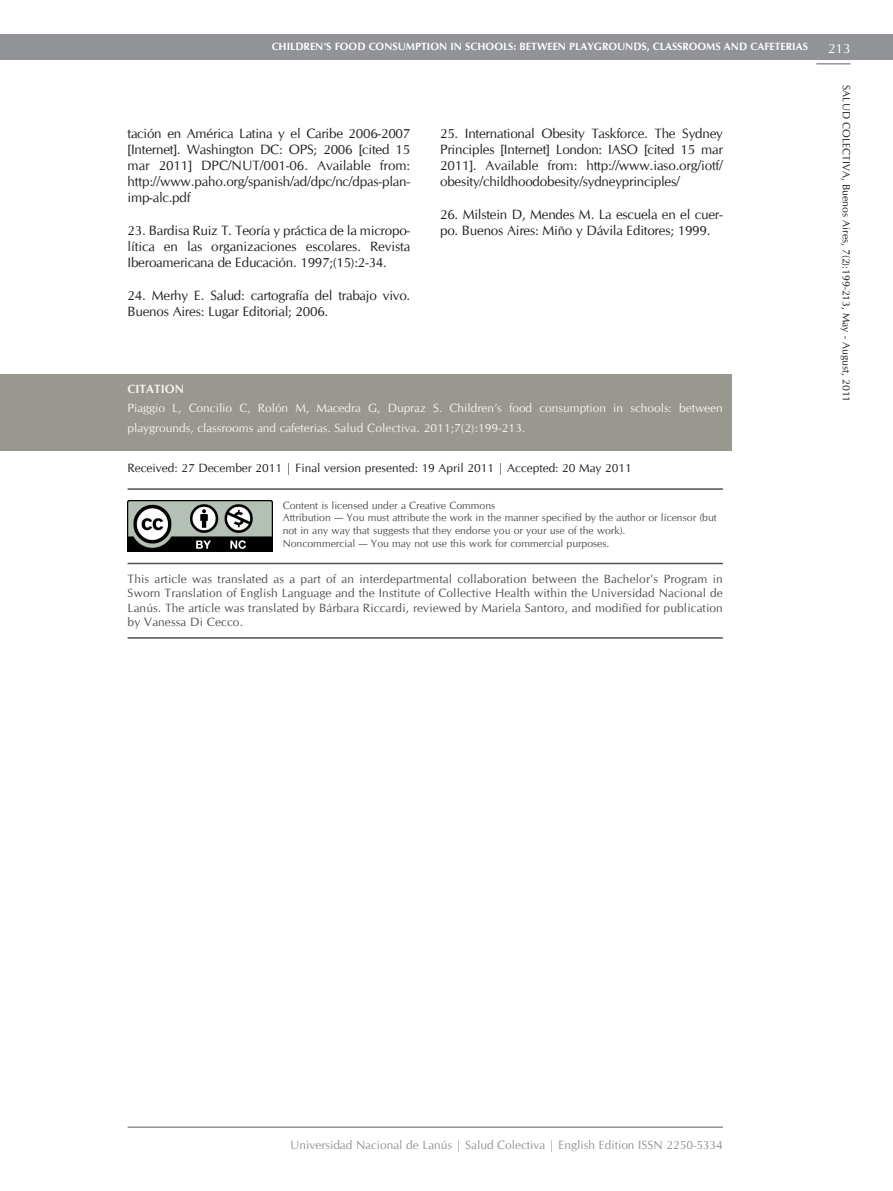
<style>
.page{position:relative;width:893px;height:1191px;background:#fff}
.page>*{position:absolute;margin:0;border:0;box-sizing:border-box;transform-origin:0 0}
.t1{font:13.5px/16.2px "CG Omega";letter-spacing:-.015em;color:#231f20;text-align:justify}
.t2{font:13.5px "CG Omega";color:#fff}
.t3{font:12px/14.4px "CG Omega";letter-spacing:.01em;color:#4e524b;text-align:justify}
.t4{font:12px/19.5px "CG Omega";color:#f5f4ec}
.t5{font:12px "CG Omega";color:#231f20}
.t6{font:12px "CG Omega";color:#919396}
.t7{font:700 12px "CG Omega";color:#f5f4ec}
.t8{font:10.5px/12.6px "CG Omega";color:#4e524b}
.t9{font:700 10.5px "CG Omega";color:#fff}
.t10{font:10.5px "CG Omega";color:#231f20}
</style>
<div class="page">
<div style="left:0;top:373px;width:731px;height:77px;background:#989790"></div>
<div style="left:0;top:34px;width:893px;height:26px;background:#919396"></div>
<hr style="left:816px;top:63px;width:34px;height:2px;background:#919396">
<hr style="left:128px;top:1126px;width:595px;height:2px;background:#919396">
<img style="left:128px;top:500px;width:145px;height:51px">
<hr style="left:128px;top:563px;width:595px;height:1px;background:#4e524b">
<hr style="left:128px;top:637px;width:595px;height:1px;background:#4e524b">
<hr style="left:128px;top:488px;width:595px;height:2px;background:#4e524b">
<p class="t9" style="left:272px;top:40px;width:538px">CHILDREN’S FOOD CONSUMPTION IN SCHOOLS: BETWEEN PLAYGROUNDS, CLASSROOMS AND CAFETERIAS</p>
<p class="t1" style="left:128px;top:125px;width:284px">tación en América Latina y el Caribe 2006-2007 [Internet]. Washington DC: oPS; 2006 [cited 15 mar 2011] DPC/NuT/001-06. Available from: http://www.paho.org/spanish/ad/dpc/nc/dpas-plan&shy;imp-alc.pdf</p>
<p class="t1" style="left:128px;top:222px;width:284px">23. Bardisa ruiz T. Teoría y práctica de la micropo&shy;lítica en las organizaciones escolares. revista Iberoamericana de Educación. 1997;(15):2-34.</p>
<p class="t1" style="left:128px;top:287px;width:284px">24. Merhy E. Salud: cartografía del trabajo vivo.<br>Buenos Aires: Lugar Editorial; 2006.</p>
<p class="t1" style="left:440px;top:125px;width:284px">25. International obesity Taskforce. The Sydney Principles [Internet] London: IASo [cited 15 mar 2011]. Available from: http://www.iaso.org/iotf/ obesity/childhoodobesity/sydneyprinciples/</p>
<p class="t1" style="left:440px;top:206px;width:284px">26. Milstein D, Mendes M. La escuela en el cuer&shy;po. Buenos Aires: Miño y Dávila Editores; 1999.</p>
<p class="t7" style="left:128px;top:381px;width:58px">CITATION</p>
<p class="t4" style="left:128px;top:398px;width:597px">Piaggio L, Concilio C, rolón M, Macedra G, Dupraz S. Children’s food consumption in schools: between playgrounds, classrooms and cafeterias. Salud Colectiva. 2011;7(2):199-213.</p>
<p class="t5" style="left:128px;top:461px;width:506px">received: 27 December 2011 | Final version presented: 19 April 2011 | Accepted: 20 May 2011</p>
<p class="t8" style="left:283px;top:499px;width:436px">Content is licensed under a Creative Commons<br>Attribution — You must attribute the work in the manner specified by the author or licensor (but not in any way that suggests that they endorse you or your use of the work).<br>Noncommercial — You may not use this work for commercial purposes.</p>
<p class="t3" style="left:128px;top:571px;width:597px">This article was translated as a part of an interdepartmental collaboration between the Bachelor's Program in Sworn Translation of English Language and the Institute of Collective Health within the universidad Nacional de Lanús. The article was translated by Bárbara riccardi, reviewed by Mariela Santoro, and modified for publication by vanessa Di Cecco.</p>
<p class="t2" style="left:828px;top:40px;width:24px">213</p>
<p class="t10" style="left:853px;top:85px;width:318px;rotate:90deg">SALuD CoLECTIvA, Buenos Aires, 7(2):199-213, May - August, 2011</p>
<p class="t6" style="left:290px;top:1137px;width:434px">universidad Nacional de Lanús | Salud Colectiva | English Edition ISSN 2250-5334</p>
</div>
